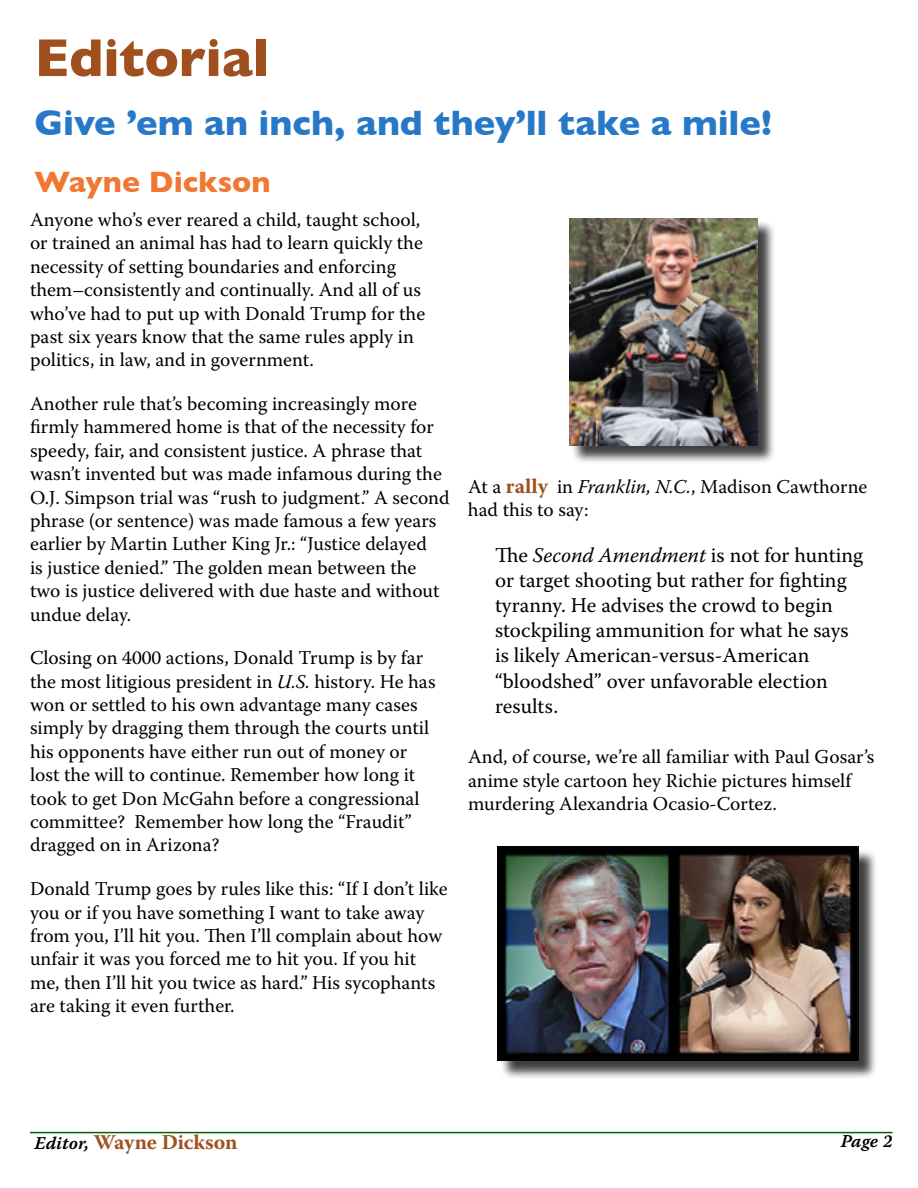
<style>
.page{position:relative;width:918px;height:1188px;background:#fff}
.page>*{position:absolute;margin:0;border:0;box-sizing:border-box;transform-origin:0 0}
.t1{font:700 54px "Gill Sans";letter-spacing:-.005em;color:#a0501e}
.t2{font:700 36px "Gill Sans";color:#2878c8}
.t3{font:700 30px "Gill Sans";color:#f07832}
.t4{font:21px/25.2px "Warnock Pro";color:#000}
.t5{font:700 21px "Warnock Pro";letter-spacing:-.01em;color:#a0501e}
.t6{font:19.5px/23.4px "Warnock Pro";color:#000}
.t7{font:18px "Warnock Pro Semibold It Capt";color:#000}
.s1{font-style:italic}
.s2{font-weight:700;font-size:21px;color:#a0501e}
.s3{font-family:"Warnock Pro Semibold It Capt";font-weight:400;font-size:18px;color:#000}
</style>
<div class="page">
<hr style="left:30px;top:1132px;width:862px;height:1px;background:#006400">
<div style="left:572px;top:221px;width:204px;height:243px;background:#000;opacity:.75"></div>
<img style="left:569px;top:218px;width:188px;height:227px">
<div style="left:500px;top:849px;width:377px;height:230px;background:#000;opacity:.75"></div>
<img style="left:498px;top:847px;width:360px;height:214px">
<h1 class="t1" style="left:34px;top:15px;width:236px">Editorial</h1>
<h2 class="t2" style="left:34px;top:94px;width:739px">Give ’em an inch, and they’ll take a mile!</h2>
<h3 class="t3" style="left:34px;top:158px;width:238px">Wayne Dickson</h3>
<p class="t6" style="left:30px;top:208px;width:397px">Anyone who’s ever reared a child, taught school, or trained an animal has had to learn quickly the necessity of setting boundaries and enforcing them–consistently and continually. And all of us who’ve had to put up with Donald Trump for the past six years know that the same rules apply in politics, in law, and in government.</p>
<p class="t6" style="left:30px;top:392px;width:421px">Another rule that’s becoming increasingly more firmly hammered home is that of the necessity for speedy, fair, and consistent justice. A phrase that wasn’t invented but was made infamous during the O.J. Simpson trial was “rush to judgment.” A second phrase (or sentence) was made famous a few years earlier by Martin Luther King Jr.: “Justice delayed<br>is justice denied.” The golden mean between the two is justice delivered with due haste and without undue delay.</p>
<p class="t6" style="left:30px;top:646px;width:407px">Closing on 4000 actions, Donald Trump is by far the most litigious president in <span class="s1">U.S.</span> history. He has won or settled to his own advantage many cases simply by dragging them through the courts until his opponents have either run out of money or lost the will to continue. Remember how long it took to get Don McGahn before a congressional committee? Remember how long the “Fraudit” dragged on in Arizona?</p>
<p class="t6" style="left:30px;top:877px;width:419px">Donald Trump goes by rules like this: “If I don’t like you or if you have something I want to take away from you, I’ll hit you. Then I’ll complain about how unfair it was you forced me to hit you. If you hit me, then I’ll hit you twice as hard.” His sycophants are taking it even further.</p>
<p class="t6" style="left:468px;top:474px;width:401px">At a <span class="s2">rally</span> in <span class="s1">Franklin, N.C.</span>, Madison Cawthorne had this to say:</p>
<p class="t4" style="left:495px;top:542px;width:370px">The <span class="s1">Second Amendment</span> is not for hunting or target shooting but rather for fighting tyranny. He advises the crowd to begin stockpiling ammunition for what he says is likely American-versus-American “bloodshed” over unfavorable election results.</p>
<p class="t6" style="left:468px;top:745px;width:408px">And, of course, we’re all familiar with Paul Gosar’s anime style cartoon hey Richie pictures himself murdering Alexandria Ocasio-Cortez.</p>
<p class="t5" style="left:35px;top:1129px;width:204px"><span class="s3">Editor,</span> Wayne Dickson</p>
<p class="t7" style="left:841px;top:1130px;width:53px">Page 2</p>
</div>
